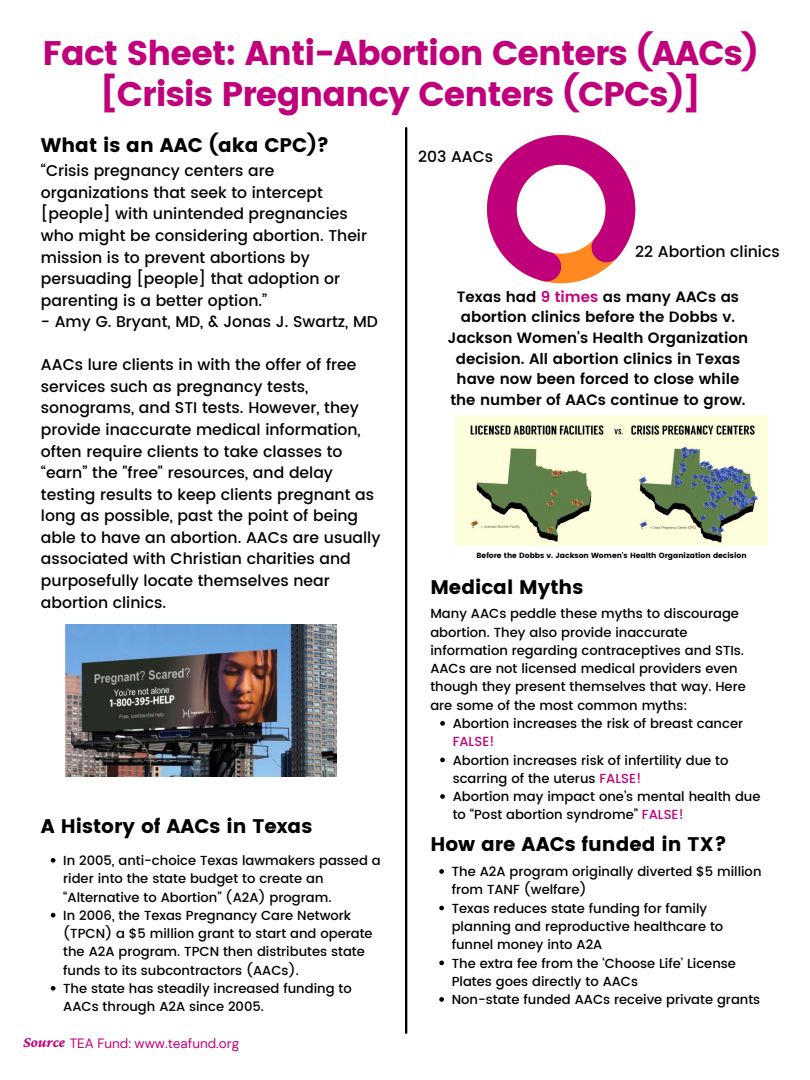
<style>
.page{position:relative;width:810px;height:1080px;background:#fff}
.page>*{position:absolute;margin:0;border:0;box-sizing:border-box;transform-origin:0 0}
.t1{font:34.12px/40.8px "Poppins";letter-spacing:-.025em;color:#c0007a;text-align:center}
.t2{font:19.69px "Poppins";color:#000}
.t3{font:500 15.62px/21.6px "Poppins";color:#000}
.t4{font:600 14.94px/20.6px "Poppins";color:#000;text-align:center}
.t5{font:13.44px "DM Sans";color:#c0007a}
.t6{font:500 13.12px/18.2px "Poppins";color:#000}
.t7{font:500 13.12px "Poppins";color:#c0007a}
.t8{font:7.5px "Poppins";color:#000}
.s1{font-family:"Crimson Pro";font-weight:700;font-style:italic;font-size:15.38px}
.s2{color:#c0007a}
</style>
<div class="page">
<svg style="left:487px;top:135px;width:148px;height:148px"></svg>
<hr style="left:405px;top:128px;width:2px;height:905px;background:#000">
<img style="left:65px;top:624px;width:271px;height:152px">
<img style="left:456px;top:415px;width:311px;height:131px">
<svg style="left:51px;top:858px;width:4px;height:5px"></svg>
<svg style="left:51px;top:913px;width:4px;height:5px"></svg>
<svg style="left:51px;top:986px;width:4px;height:5px"></svg>
<svg style="left:440px;top:721px;width:5px;height:5px"></svg>
<svg style="left:440px;top:758px;width:5px;height:4px"></svg>
<svg style="left:440px;top:794px;width:5px;height:5px"></svg>
<svg style="left:439px;top:869px;width:5px;height:5px"></svg>
<svg style="left:439px;top:906px;width:5px;height:4px"></svg>
<svg style="left:439px;top:961px;width:5px;height:4px"></svg>
<svg style="left:439px;top:997px;width:5px;height:5px"></svg>
<h1 class="t1" style="left:42px;top:33px;width:717px">Fact Sheet: Anti-Abortion Centers (AACs) [Crisis Pregnancy Centers (CPCs)]</h1>
<h2 class="t2" style="left:41px;top:134px;width:290px">What is an AAC (aka CPC)?</h2>
<p class="t3" style="left:41px;top:160px;width:328px">“Crisis pregnancy centers are organizations that seek to intercept [people] with unintended pregnancies who might be considering abortion. Their mission is to prevent abortions by persuading [people] that adoption or parenting is a better option.”</p>
<p class="t3" style="left:41px;top:311px;width:338px">- Amy G. Bryant, MD, &amp; Jonas J. Swartz, MD</p>
<p class="t3" style="left:41px;top:354px;width:341px">AACs lure clients in with the offer of free services such as pregnancy tests, sonograms, and STI tests. However, they provide inaccurate medical information, often require clients to take classes to “earn” the "free" resources, and delay testing results to keep clients pregnant as long as possible, past the point of being able to have an abortion. AACs are usually associated with Christian charities and purposefully locate themselves near abortion clinics.</p>
<h2 class="t2" style="left:41px;top:815px;width:273px">A History of AACs in Texas</h2>
<p class="t6" style="left:63px;top:851px;width:319px">In 2005, anti-choice Texas lawmakers passed a rider into the state budget to create an “Alternative to Abortion” (A2A) program.<br>In 2006, the Texas Pregnancy Care Network (TPCN) a $5 million grant to start and operate the A2A program. TPCN then distributes state funds to its subcontractors (AACs).<br>The state has steadily increased funding to AACs through A2A since 2005.</p>
<p class="t5" style="left:23px;top:1035px;width:217px"><span class="s1">Source</span> TEA Fund: www.teafund.org</p>
<p class="t3" style="left:418px;top:146px;width:77px">203 AACs</p>
<p class="t3" style="left:635px;top:241px;width:146px">22 Abortion clinics</p>
<p class="t4" style="left:448px;top:286px;width:302px">Texas had <span class="s2">9 times</span> as many AACs as abortion clinics before the Dobbs v.<br>Jackson Women's Health Organization decision. All abortion clinics in Texas have now been forced to close while the number of AACs continue to grow.</p>
<p class="t8" style="left:477px;top:551px;width:272px">Before the Dobbs v. Jackson Women's Health Organization decision</p>
<h2 class="t2" style="left:430px;top:575px;width:154px">Medical Myths</h2>
<p class="t6" style="left:430px;top:605px;width:317px">Many AACs peddle these myths to discourage abortion. They also provide inaccurate information regarding contraceptives and STIs.<br>AACs are not licensed medical providers even though they present themselves that way. Here are some of the most common myths:</p>
<p class="t6" style="left:453px;top:714px;width:292px">Abortion increases the risk of breast cancer</p>
<p class="t7" style="left:453px;top:734px;width:43px">FALSE!</p>
<p class="t6" style="left:453px;top:751px;width:309px">Abortion increases risk of infertility due to scarring of the uterus <span class="s2">FALSE!<br></span>Abortion may impact one’s mental health due to “Post abortion syndrome” <span class="s2">FALSE!</span></p>
<h2 class="t2" style="left:430px;top:833px;width:298px">How are AACs funded in TX?</h2>
<p class="t6" style="left:452px;top:863px;width:311px">The A2A program originally diverted $5 million from TANF (welfare)<br>Texas reduces state funding for family planning and reproductive healthcare to funnel money into A2A<br>The extra fee from the ‘Choose Life’ License Plates goes directly to AACs<br>Non-state funded AACs receive private grants</p>
</div>
